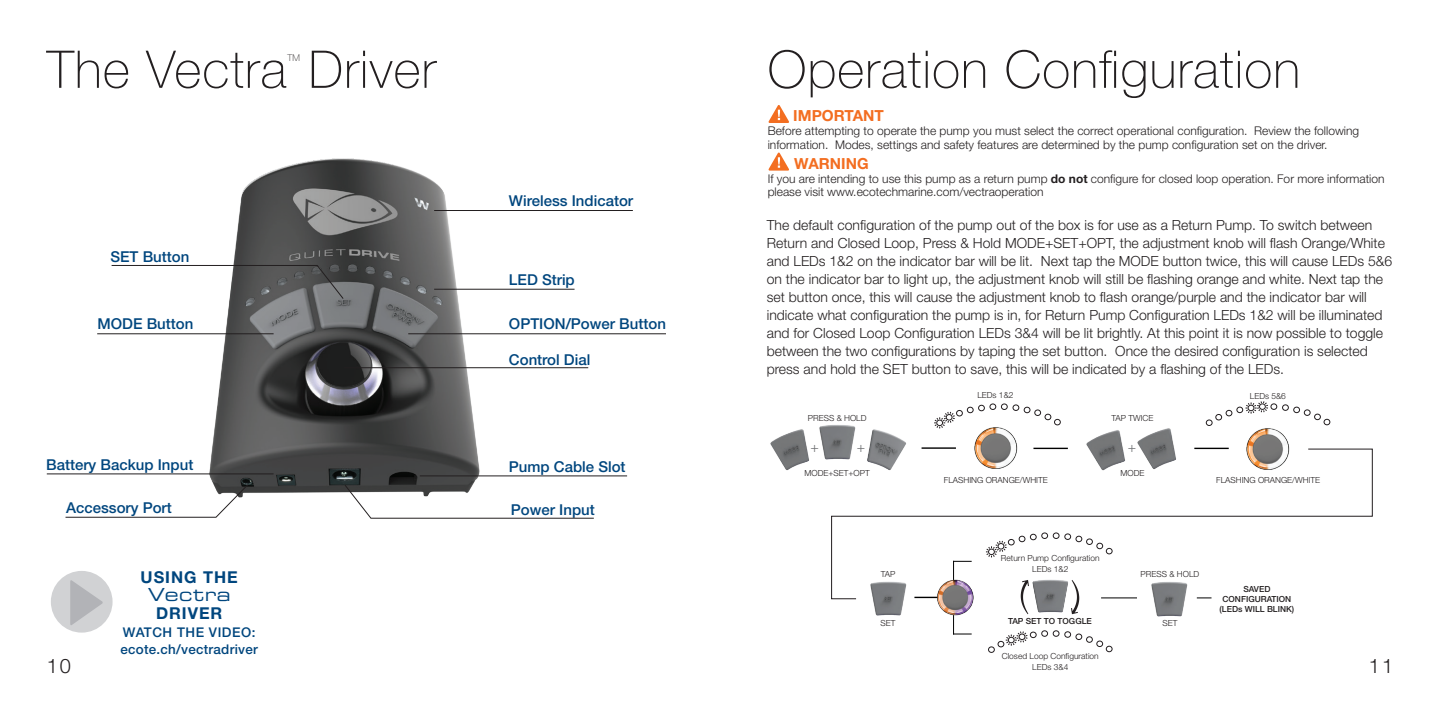
<style>
.page{position:relative;width:1440px;height:720px;background:#fff}
.page>*{position:absolute;margin:0;border:0;box-sizing:border-box;transform-origin:0 0}
.t1{font:100 52px "Helvetica Neue";letter-spacing:.02em;color:#231f20}
.t2{font:300 20px "Helvetica Neue";color:#231f20}
.t3{font:18px "Eurostile Extended Two";letter-spacing:.04em;color:#00467e}
.t4{font:700 16.4px "Helvetica Neue";letter-spacing:.06em;color:#00467e}
.t5{font:700 15.4px "Helvetica Neue";color:#f36e21}
.t6{font:500 15px "Helvetica Neue";color:#00467e}
.t7{font:300 14px/18px "Helvetica Neue";color:#231f20}
.t8{font:300 14px "Helvetica Neue";color:#6c6d70}
.t9{font:500 13.4px/17.8px "Helvetica Neue";letter-spacing:.02em;color:#00467e}
.t10{font:300 12px/13.6px "Helvetica Neue";color:#231f20}
.t11{font:100 9.4px "Helvetica Neue";color:#231f20}
.t12{font:300 8.4px "Helvetica Neue";color:#231f20}
.t13{font:500 8.4px/10px "Helvetica Neue";color:#231f20;text-align:center}
.s1{font-weight:700}
</style>
<div class="page">
<img style="left:181px;top:158px;width:325px;height:335px">
<hr style="left:434px;top:210px;width:199px;height:1px;background:#231f20">
<hr style="left:434px;top:289px;width:141px;height:1px;background:#231f20">
<hr style="left:408px;top:333px;width:258px;height:1px;background:#231f20">
<hr style="left:344px;top:367px;width:244px;height:1px;background:#231f20">
<hr style="left:420px;top:476px;width:207px;height:1px;background:#231f20">
<hr style="left:47px;top:474px;width:227px;height:1px;background:#231f20">
<hr style="left:97px;top:333px;width:177px;height:1px;background:#231f20">
<svg style="left:344px;top:484px;width:250px;height:35px"></svg>
<svg style="left:111px;top:265px;width:233px;height:35px"></svg>
<div style="left:51px;top:571px;width:62px;height:62px;background:#d1d2d4;border-radius:50%"></div>
<svg style="left:70px;top:580px;width:33px;height:46px"></svg>
<img style="left:770px;top:429px;width:39px;height:41px">
<img style="left:1137px;top:428px;width:37px;height:20px">
<img style="left:1086px;top:430px;width:37px;height:18px">
<img style="left:819px;top:425px;width:37px;height:35px">
<img style="left:873px;top:600px;width:31px;height:16px">
<img style="left:1035px;top:600px;width:30px;height:13px">
<img style="left:1154px;top:600px;width:31px;height:17px">
<img style="left:869px;top:429px;width:37px;height:19px">
<div style="left:956px;top:410px;width:7px;height:6px;border:1px solid #221d1f;border-radius:50%"></div>
<div style="left:967px;top:407px;width:7px;height:6px;border:1px solid #221d1f;border-radius:50%"></div>
<div style="left:978px;top:405px;width:7px;height:6px;border:1px solid #221d1f;border-radius:50%"></div>
<svg style="left:990px;top:404px;width:6px;height:6px"></svg>
<div style="left:1001px;top:404px;width:7px;height:6px;border:1px solid #221d1f;border-radius:50%"></div>
<svg style="left:1013px;top:405px;width:17px;height:8px"></svg>
<div style="left:1034px;top:410px;width:7px;height:6px;border:1px solid #221d1f;border-radius:50%"></div>
<svg style="left:1045px;top:414px;width:6px;height:6px"></svg>
<div style="left:1054px;top:419px;width:7px;height:6px;border:1px solid #221d1f;border-radius:50%"></div>
<svg style="left:934px;top:411px;width:21px;height:18px"></svg>
<div style="left:988px;top:646px;width:7px;height:7px;border:1px solid #221d1f;border-radius:50%"></div>
<div style="left:1030px;top:632px;width:7px;height:6px;border:1px solid #221d1f;border-radius:50%"></div>
<div style="left:1041px;top:630px;width:7px;height:7px;border:1px solid #221d1f;border-radius:50%"></div>
<div style="left:1053px;top:630px;width:6px;height:7px;border:1px solid #221d1f;border-radius:50%"></div>
<div style="left:1064px;top:631px;width:7px;height:7px;border:1px solid #221d1f;border-radius:50%"></div>
<svg style="left:1076px;top:634px;width:6px;height:6px"></svg>
<div style="left:1086px;top:636px;width:7px;height:7px;border:1px solid #221d1f;border-radius:50%"></div>
<div style="left:1096px;top:641px;width:7px;height:6px;border:1px solid #221d1f;border-radius:50%"></div>
<div style="left:1106px;top:646px;width:7px;height:6px;border:1px solid #221d1f;border-radius:50%"></div>
<svg style="left:998px;top:631px;width:30px;height:16px"></svg>
<hr style="left:922px;top:447px;width:34px;height:2px;background:#000">
<svg style="left:769px;top:105px;width:20px;height:18px"></svg>
<svg style="left:769px;top:153px;width:20px;height:18px"></svg>
<svg style="left:65px;top:484px;width:184px;height:34px"></svg>
<img style="left:974px;top:427px;width:44px;height:21px">
<img style="left:1246px;top:428px;width:44px;height:20px">
<div style="left:1206px;top:420px;width:7px;height:6px;border:1px solid #221d1f;border-radius:50%"></div>
<div style="left:1215px;top:414px;width:7px;height:6px;border:1px solid #221d1f;border-radius:50%"></div>
<svg style="left:1226px;top:410px;width:6px;height:6px"></svg>
<div style="left:1236px;top:407px;width:7px;height:6px;border:1px solid #221d1f;border-radius:50%"></div>
<div style="left:1271px;top:403px;width:6px;height:7px;border:1px solid #221d1f;border-radius:50%"></div>
<div style="left:1282px;top:404px;width:7px;height:7px;border:1px solid #221d1f;border-radius:50%"></div>
<div style="left:1293px;top:407px;width:7px;height:6px;border:1px solid #221d1f;border-radius:50%"></div>
<div style="left:1304px;top:409px;width:7px;height:7px;border:1px solid #221d1f;border-radius:50%"></div>
<div style="left:1314px;top:414px;width:7px;height:6px;border:1px solid #221d1f;border-radius:50%"></div>
<svg style="left:1324px;top:419px;width:6px;height:6px"></svg>
<svg style="left:1245px;top:401px;width:23px;height:13px"></svg>
<hr style="left:953px;top:561px;width:1px;height:74px;background:#000">
<svg style="left:953px;top:634px;width:19px;height:1px"></svg>
<svg style="left:1021px;top:600px;width:8px;height:14px"></svg>
<img style="left:937px;top:600px;width:37px;height:17px">
<svg style="left:1071px;top:600px;width:8px;height:14px"></svg>
<svg style="left:831px;top:448px;width:542px;height:152px"></svg>
<p class="t11" style="left:288px;top:52px;width:14px">TM</p>
<h1 class="t1" style="left:768px;top:40px;width:534px">Operation Configuration</h1>
<h1 class="t1" style="left:47px;top:40px;width:391px">The Vectra Driver</h1>
<p class="t6" style="left:110px;top:247px;width:80px">SET Button</p>
<p class="t6" style="left:98px;top:315px;width:97px">MODE Button</p>
<p class="t6" style="left:509px;top:192px;width:126px">Wireless Indicator</p>
<p class="t6" style="left:509px;top:270px;width:67px">LED Strip</p>
<p class="t6" style="left:509px;top:315px;width:159px">OPTION/Power Button</p>
<p class="t6" style="left:509px;top:350px;width:83px">Control Dial</p>
<p class="t6" style="left:46px;top:456px;width:149px">Battery Backup Input</p>
<p class="t6" style="left:509px;top:458px;width:118px">Pump Cable Slot</p>
<p class="t6" style="left:66px;top:499px;width:107px">Accessory Port</p>
<p class="t6" style="left:511px;top:500px;width:85px">Power Input</p>
<p class="t5" style="left:793px;top:106px;width:92px">IMPORTANT</p>
<p class="t10" style="left:768px;top:124px;width:593px">Before attempting to operate the pump you must select the correct operational configuration. Review the following information. Modes, settings and safety features are determined by the pump configuration set on the driver.</p>
<p class="t5" style="left:794px;top:154px;width:76px">WARNING</p>
<p class="t10" style="left:768px;top:171px;width:618px">If you are intending to use this pump as a return pump <span class="s1">do not</span> configure for closed loop operation. For more information please visit www.ecotechmarine.com/vectraoperation</p>
<p class="t7" style="left:767px;top:215px;width:627px">The default configuration of the pump out of the box is for use as a Return Pump. To switch between Return and Closed Loop, Press &amp; Hold MODE+SET+OPT, the adjustment knob will flash Orange/White and LEDs 1&amp;2 on the indicator bar will be lit. Next tap the MODE button twice, this will cause LEDs 5&amp;6 on the indicator bar to light up, the adjustment knob will still be flashing orange and white. Next tap the set button once, this will cause the adjustment knob to flash orange/purple and the indicator bar will indicate what configuration the pump is in, for Return Pump Configuration LEDs 1&amp;2 will be illuminated and for Closed Loop Configuration LEDs 3&amp;4 will be lit brightly. At this point it is now possible to toggle between the two configurations by taping the set button. Once the desired configuration is selected press and hold the SET button to save, this will be indicated by a flashing of the LEDs.</p>
<p class="t12" style="left:808px;top:413px;width:60px">PRESS &amp; HOLD</p>
<p class="t12" style="left:977px;top:390px;width:38px">LEDs 1&amp;2</p>
<p class="t12" style="left:1250px;top:391px;width:38px">LEDs 5&amp;6</p>
<p class="t12" style="left:1111px;top:413px;width:44px">TAP TWICE</p>
<p class="t8" style="left:811px;top:439px;width:10px">+</p>
<p class="t8" style="left:857px;top:439px;width:10px">+</p>
<p class="t8" style="left:1128px;top:439px;width:10px">+</p>
<p class="t12" style="left:805px;top:468px;width:67px">MODE+SET+OPT</p>
<p class="t12" style="left:1120px;top:468px;width:25px">MODE</p>
<p class="t12" style="left:944px;top:475px;width:105px">FLASHING ORANGE/WHITE</p>
<p class="t12" style="left:1216px;top:475px;width:105px">FLASHING ORANGE/WHITE</p>
<p class="t12" style="left:1001px;top:553px;width:100px">Return Pump Configuration</p>
<p class="t12" style="left:1032px;top:564px;width:38px">LEDs 1&amp;2</p>
<p class="t4" style="left:141px;top:567px;width:99px">USING THE</p>
<p class="t3" style="left:148px;top:582px;width:85px">Vectra</p>
<p class="t4" style="left:156px;top:603px;width:68px">DRIVER</p>
<p class="t9" style="left:121px;top:623px;width:139px">WATCH THE VIDEO: ecote.ch/vectradriver</p>
<p class="t12" style="left:1141px;top:569px;width:60px">PRESS &amp; HOLD</p>
<p class="t12" style="left:881px;top:569px;width:16px">TAP</p>
<p class="t13" style="left:1220px;top:584px;width:76px">SAVED<br>CONFIGURATION (LEDs WILL BLINK)</p>
<p class="t13" style="left:1008px;top:616px;width:85px">TAP SET TO TOGGLE</p>
<p class="t12" style="left:881px;top:618px;width:16px">SET</p>
<p class="t12" style="left:1162px;top:618px;width:16px">SET</p>
<p class="t12" style="left:1002px;top:651px;width:98px">Closed Loop Configuration</p>
<h2 class="t2" style="left:47px;top:654px;width:26px">10</h2>
<h2 class="t2" style="left:1369px;top:654px;width:26px">11</h2>
<p class="t12" style="left:1032px;top:661px;width:38px">LEDs 3&amp;4</p>
</div>
